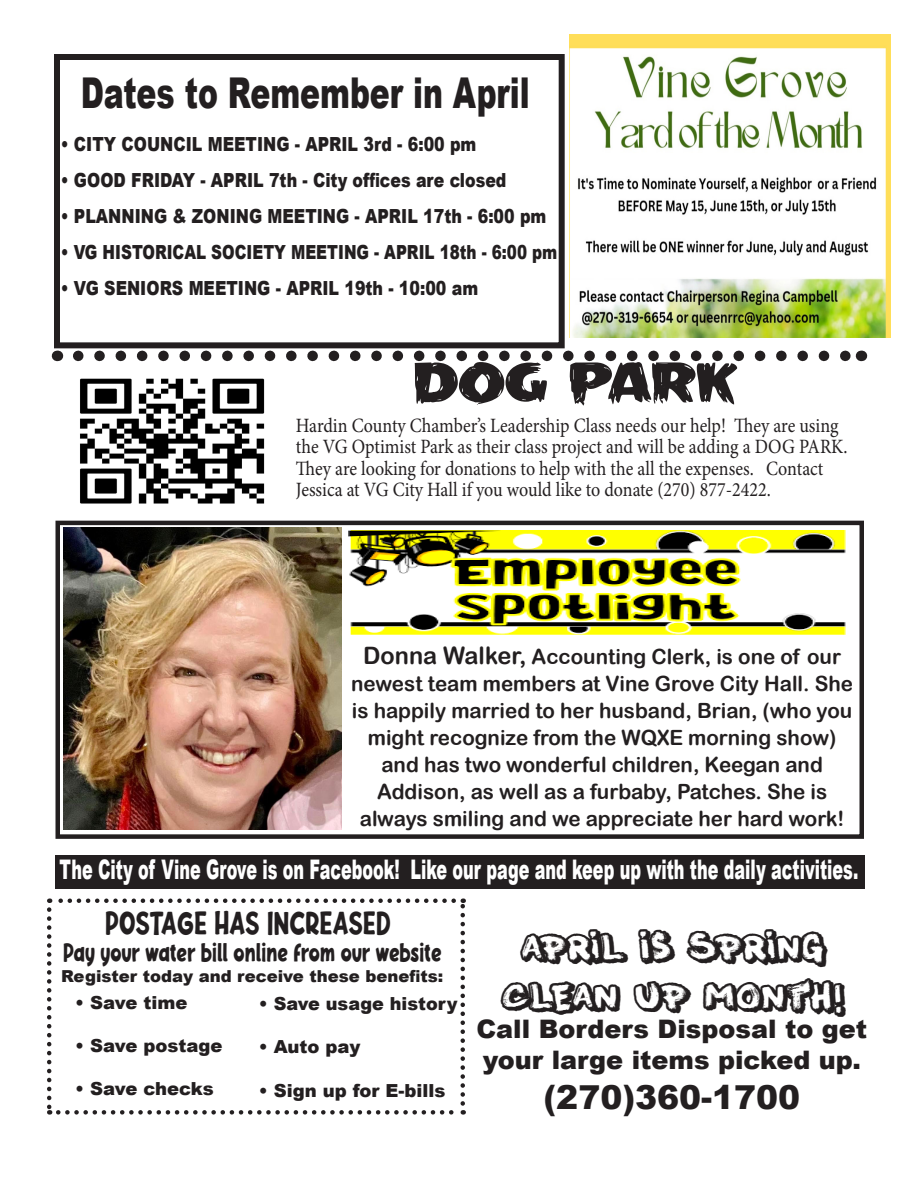
<style>
.page{position:relative;width:918px;height:1188px;background:#fff}
.page>*{position:absolute;margin:0;border:0;box-sizing:border-box;transform-origin:0 0}
.t1{font:51px "Mrs.Monster";color:#231f20;scale:1.48 1}
.t2{font:900 42.45px "Arial";color:#231f20;scale:.7 1}
.t3{font:42.45px "Chelsy Free";color:#231f20;scale:.85 1}
.t4{font:40.5px "This Night";letter-spacing:-.03em;color:#231f20}
.t5{font:33.6px "Chelsy Free";color:#231f20;scale:.85 1}
.t6{font:900 33px "Arial";color:#231f20}
.t7{font:900 27px "Arial";color:#fff;scale:.59 1}
.t8{font:900 25.5px/30.6px "Arial";color:#231f20}
.t9{font:21px/27px "Arial Rounded MT Bold";color:#231f20;text-align:center}
.t10{font:20.4px/21.6px "Minion Pro";color:#231f20;scale:.88 1}
.t11{font:900 19.5px "Arial";color:#231f20;scale:.81 1}
.t12{font:900 18px "Arial";color:#231f20}
.t13{font:900 16.5px "Arial";color:#231f20}
.s1{font-size:24px}
</style>
<div class="page">
<svg style="left:47px;top:910px;width:4px;height:205px"></svg>
<svg style="left:58px;top:1110px;width:406px;height:5px"></svg>
<svg style="left:460px;top:899px;width:5px;height:205px"></svg>
<svg style="left:49px;top:898px;width:405px;height:5px"></svg>
<div style="left:56px;top:521px;width:808px;height:318px;border:4px solid #231f20"></div>
<div style="left:56px;top:855px;width:810px;height:34px;background:#231f20"></div>
<svg style="left:78px;top:351px;width:772px;height:10px"></svg>
<img style="left:80px;top:378px;width:185px;height:126px">
<img style="left:63px;top:528px;width:278px;height:302px">
<img style="left:349px;top:531px;width:496px;height:104px">
<img style="left:570px;top:34px;width:320px;height:303px">
<div style="left:54px;top:54px;width:511px;height:294px;border:6px solid #231f20"></div>
<p class="t2" style="left:81px;top:62px;width:643px">Dates to Remember in April</p>
<p class="t11" style="left:61px;top:130px;width:515px">• CITY COUNCIL MEETING - APRIL 3rd - 6:00 pm</p>
<p class="t11" style="left:61px;top:166px;width:552px">• GOOD FRIDAY - APRIL 7th - City offices are closed</p>
<p class="t11" style="left:61px;top:202px;width:601px">• PLANNING &amp; ZONING MEETING - APRIL 17th - 6:00 pm</p>
<p class="t11" style="left:61px;top:238px;width:615px">• VG HISTORICAL SOCIETY MEETING - APRIL 18th - 6:00 pm</p>
<p class="t11" style="left:61px;top:274px;width:517px">• VG SENIORS MEETING - APRIL 19th - 10:00 am</p>
<p class="t1" style="left:414px;top:355px;width:220px">DOG PARK</p>
<p class="t10" style="left:296px;top:414px;width:628px">Hardin County Chamber’s Leadership Class needs our help! They are using the VG Optimist Park as their class project and will be adding a DOG PARK.</p>
<p class="t10" style="left:296px;top:458px;width:601px">They are looking for donations to help with the all the expenses. Contact<br>Jessica at VG City Hall if you would like to donate (270) 877-2422.</p>
<p class="t9" style="left:351px;top:643px;width:504px"><span class="s1">Donna Walker,</span> Accounting Clerk, is one of our newest team members at Vine Grove City Hall. She is happily married to her husband, Brian, (who you might recognize from the WQXE morning show) and has two wonderful children, Keegan and</p>
<p class="t9" style="left:377px;top:778px;width:452px">Addison, as well as a furbaby, Patches. She is</p>
<p class="t9" style="left:360px;top:805px;width:486px">always smiling and we appreciate her hard work!</p>
<p class="t7" style="left:59px;top:849px;width:1356px">The City of Vine Grove is on Facebook! Like our page and keep up with the daily activities.</p>
<p class="t3" style="left:105px;top:896px;width:338px">POSTAGE HAS INCREASED</p>
<p class="t5" style="left:63px;top:931px;width:447px">Pay your water bill online from our website</p>
<p class="t13" style="left:61px;top:964px;width:384px">Register today and receive these benefits:</p>
<p class="t12" style="left:75px;top:989px;width:114px">• Save time</p>
<p class="t12" style="left:75px;top:1032px;width:149px">• Save postage</p>
<p class="t12" style="left:75px;top:1076px;width:140px">• Save checks</p>
<p class="t12" style="left:259px;top:991px;width:200px">• Save usage history</p>
<p class="t12" style="left:259px;top:1034px;width:103px">• Auto pay</p>
<p class="t12" style="left:259px;top:1077px;width:188px">• Sign up for E-bills</p>
<p class="t4" style="left:520px;top:929px;width:305px">APRIL IS SPRING</p>
<p class="t4" style="left:501px;top:978px;width:343px">CLEAN UP MONTH!</p>
<p class="t8" style="left:476px;top:1013px;width:392px">Call Borders Disposal to get your large items picked up.</p>
<p class="t6" style="left:543px;top:1073px;width:258px">(270)360-1700</p>
</div>
